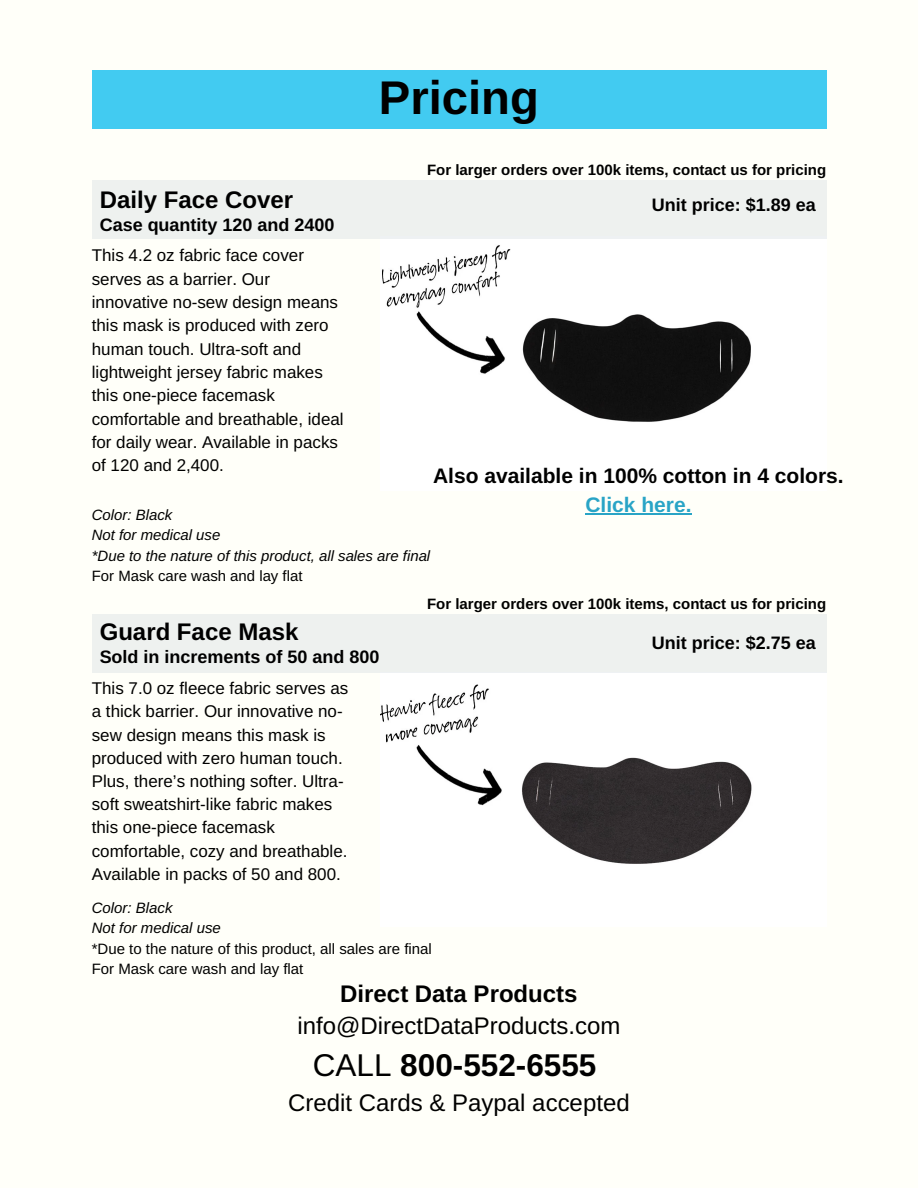
<style>
.page{position:relative;width:918px;height:1188px;background:#fffff9}
.page>*{position:absolute;margin:0;border:0;box-sizing:border-box;transform-origin:0 0}
.t1{font:700 47.25px "Arimo";color:#000}
.t2{font:700 31.5px "Arimo";color:#000}
.t3{font:24px "Arimo";color:#000}
.t4{font:700 24px "Arimo";color:#000}
.t5{font:700 21px "Arimo";color:#000}
.t6{font:700 21px "Arimo";color:#29a4c6}
.t7{font:700 18px "Arimo";color:#000}
.t8{font:16.95px/23.4px "Arimo";color:#000}
.t9{font:italic 15px/20.1px "Arimo";color:#000}
.t10{font:700 15px "Arimo";color:#000}
.t11{font:15px/20.2px "Arimo";color:#000}
.s1{font-weight:400}
</style>
<div class="page">
<div style="left:92px;top:71px;width:734px;height:58px;background:#42cbf1"></div>
<img style="left:380px;top:672px;width:447px;height:192px">
<img style="left:382px;top:237px;width:445px;height:185px">
<div style="left:92px;top:614px;width:734px;height:59px;background:#eef1ef"></div>
<div style="left:92px;top:180px;width:734px;height:59px;background:#eef1ef"></div>
<hr style="left:585px;top:514px;width:107px;height:1px;background:#29a4c6">
<h1 class="t1" style="left:379px;top:72px;width:161px">Pricing</h1>
<h3 class="t4" style="left:100px;top:186px;width:195px">Daily Face Cover</h3>
<p class="t7" style="left:100px;top:215px;width:236px">Case quantity 120 and 2400</p>
<p class="t10" style="left:427px;top:162px;width:401px">For larger orders over 100k items, contact us for pricing</p>
<p class="t7" style="left:652px;top:195px;width:165px">Unit price: $1.89 ea</p>
<p class="t8" style="left:92px;top:244px;width:253px">This 4.2 oz fabric face cover serves as a barrier. Our innovative no-sew design means this mask is produced with zero human touch. Ultra-soft and lightweight jersey fabric makes this one-piece facemask comfortable and breathable, ideal for daily wear. Available in packs of 120 and 2,400.</p>
<p class="t5" style="left:433px;top:464px;width:412px">Also available in 100% cotton in 4 colors.</p>
<p class="t6" style="left:585px;top:493px;width:108px">Click here.</p>
<p class="t9" style="left:92px;top:505px;width:340px">Color: Black<br>Not for medical use<br>*Due to the nature of this product, all sales are final</p>
<p class="t11" style="left:92px;top:565px;width:212px">For Mask care wash and lay flat</p>
<h3 class="t4" style="left:100px;top:618px;width:200px">Guard Face Mask</h3>
<p class="t7" style="left:100px;top:647px;width:281px">Sold in increments of 50 and 800</p>
<p class="t8" style="left:92px;top:677px;width:258px">This 7.0 oz fleece fabric serves as a thick barrier. Our innovative no&shy;sew design means this mask is produced with zero human touch.<br>Plus, there’s nothing softer. Ultra&shy;soft sweatshirt-like fabric makes this one-piece facemask comfortable, cozy and breathable.<br>Available in packs of 50 and 800.</p>
<p class="t10" style="left:427px;top:596px;width:401px">For larger orders over 100k items, contact us for pricing</p>
<p class="t7" style="left:652px;top:633px;width:165px">Unit price: $2.75 ea</p>
<p class="t9" style="left:92px;top:898px;width:131px">Color: Black<br>Not for medical use</p>
<p class="t11" style="left:92px;top:938px;width:342px">*Due to the nature of this product, all sales are final<br>For Mask care wash and lay flat</p>
<h3 class="t4" style="left:340px;top:980px;width:239px">Direct Data Products</h3>
<h3 class="t3" style="left:297px;top:1012px;width:325px">info@DirectDataProducts.com</h3>
<h2 class="t2" style="left:313px;top:1047px;width:285px"><span class="s1">CALL</span> 800-552-6555</h2>
<h3 class="t3" style="left:288px;top:1089px;width:343px">Credit Cards &amp; Paypal accepted</h3>
</div>
